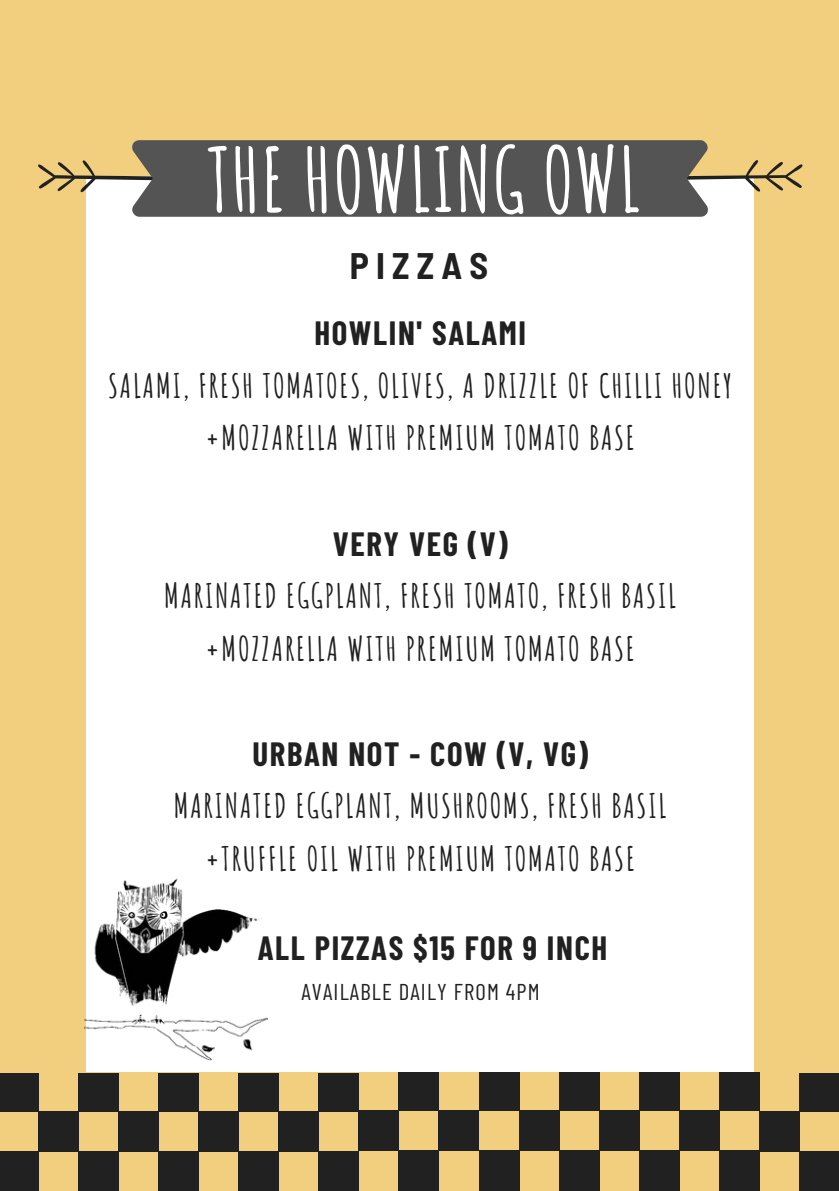
<style>
.page{position:relative;width:839px;height:1191px;background:#fff}
.page>*{position:absolute;margin:0;border:0;box-sizing:border-box;transform-origin:0 0}
.t1{font:700 87.6px "Amatic SC";letter-spacing:.01em;color:#fff}
.t2{font:700 semi-condensed 36px "Barlow";letter-spacing:.2em;color:#212121}
.t3{font:700 32.8px "Amatic SC";letter-spacing:.05em;color:#212121}
.t4{font:700 32.8px "Barlow Condensed";letter-spacing:.05em;color:#212121}
.t5{font:22.8px "Barlow Condensed";letter-spacing:.05em;color:#212121}
</style>
<div class="page">
<div style="left:0;top:0;width:838px;height:1191px;background:#f2cf7e"></div>
<div style="left:86px;top:177px;width:667px;height:895px;background:#fff"></div>
<svg style="left:38px;top:160px;width:764px;height:33px"></svg>
<div style="left:132px;top:140px;width:576px;height:77px;background:#545454"></div>
<img style="left:84px;top:878px;width:184px;height:183px">
<div style="left:0;top:1074px;width:38px;height:38px;background:#212121"></div>
<div style="left:78px;top:1074px;width:40px;height:38px;background:#212121"></div>
<div style="left:158px;top:1074px;width:40px;height:38px;background:#212121"></div>
<div style="left:238px;top:1074px;width:40px;height:38px;background:#212121"></div>
<div style="left:318px;top:1074px;width:40px;height:38px;background:#212121"></div>
<div style="left:38px;top:1112px;width:40px;height:40px;background:#212121"></div>
<div style="left:118px;top:1112px;width:40px;height:40px;background:#212121"></div>
<div style="left:198px;top:1112px;width:40px;height:40px;background:#212121"></div>
<div style="left:278px;top:1112px;width:40px;height:40px;background:#212121"></div>
<div style="left:0;top:1152px;width:38px;height:39px;background:#212121"></div>
<div style="left:78px;top:1152px;width:40px;height:39px;background:#212121"></div>
<div style="left:158px;top:1152px;width:40px;height:39px;background:#212121"></div>
<div style="left:238px;top:1152px;width:40px;height:39px;background:#212121"></div>
<div style="left:318px;top:1152px;width:40px;height:39px;background:#212121"></div>
<div style="left:399px;top:1073px;width:40px;height:37px;background:#212121"></div>
<div style="left:479px;top:1073px;width:40px;height:37px;background:#212121"></div>
<div style="left:559px;top:1073px;width:40px;height:37px;background:#212121"></div>
<div style="left:639px;top:1073px;width:40px;height:37px;background:#212121"></div>
<div style="left:719px;top:1073px;width:40px;height:37px;background:#212121"></div>
<div style="left:359px;top:1110px;width:40px;height:40px;background:#212121"></div>
<div style="left:439px;top:1110px;width:40px;height:40px;background:#212121"></div>
<div style="left:519px;top:1110px;width:40px;height:40px;background:#212121"></div>
<div style="left:599px;top:1110px;width:40px;height:40px;background:#212121"></div>
<div style="left:679px;top:1110px;width:40px;height:40px;background:#212121"></div>
<div style="left:399px;top:1150px;width:40px;height:40px;background:#212121"></div>
<div style="left:479px;top:1150px;width:40px;height:40px;background:#212121"></div>
<div style="left:559px;top:1150px;width:40px;height:40px;background:#212121"></div>
<div style="left:639px;top:1150px;width:40px;height:40px;background:#212121"></div>
<div style="left:719px;top:1150px;width:40px;height:40px;background:#212121"></div>
<div style="left:799px;top:1074px;width:39px;height:38px;background:#212121"></div>
<div style="left:759px;top:1112px;width:40px;height:40px;background:#212121"></div>
<div style="left:799px;top:1152px;width:39px;height:39px;background:#212121"></div>
<p class="t1" style="left:208px;top:123px;width:434px">THE HOWLING OWL</p>
<p class="t2" style="left:350px;top:243px;width:140px">PIZZAS</p>
<p class="t4" style="left:314px;top:313px;width:213px">HOWLIN' SALAMI</p>
<p class="t3" style="left:108px;top:365px;width:625px">SALAMI, FRESH TOMATOES, OLIVES, A DRIZZLE OF CHILLI HONEY</p>
<p class="t3" style="left:205px;top:417px;width:431px">+MOZZARELLA WITH PREMIUM TOMATO BASE</p>
<p class="t4" style="left:333px;top:523px;width:176px">VERY VEG (V)</p>
<p class="t3" style="left:164px;top:575px;width:513px">MARINATED EGGPLANT, FRESH TOMATO, FRESH BASIL</p>
<p class="t3" style="left:205px;top:627px;width:431px">+MOZZARELLA WITH PREMIUM TOMATO BASE</p>
<p class="t4" style="left:252px;top:733px;width:337px">URBAN NOT - COW (V, VG)</p>
<p class="t3" style="left:174px;top:785px;width:494px">MARINATED EGGPLANT, MUSHROOMS, FRESH BASIL</p>
<p class="t3" style="left:205px;top:838px;width:431px">+TRUFFLE OIL WITH PREMIUM TOMATO BASE</p>
<p class="t4" style="left:258px;top:927px;width:351px">ALL PIZZAS $15 FOR 9 INCH</p>
<p class="t5" style="left:301px;top:977px;width:240px">AVAILABLE DAILY FROM 4PM</p>
</div>
